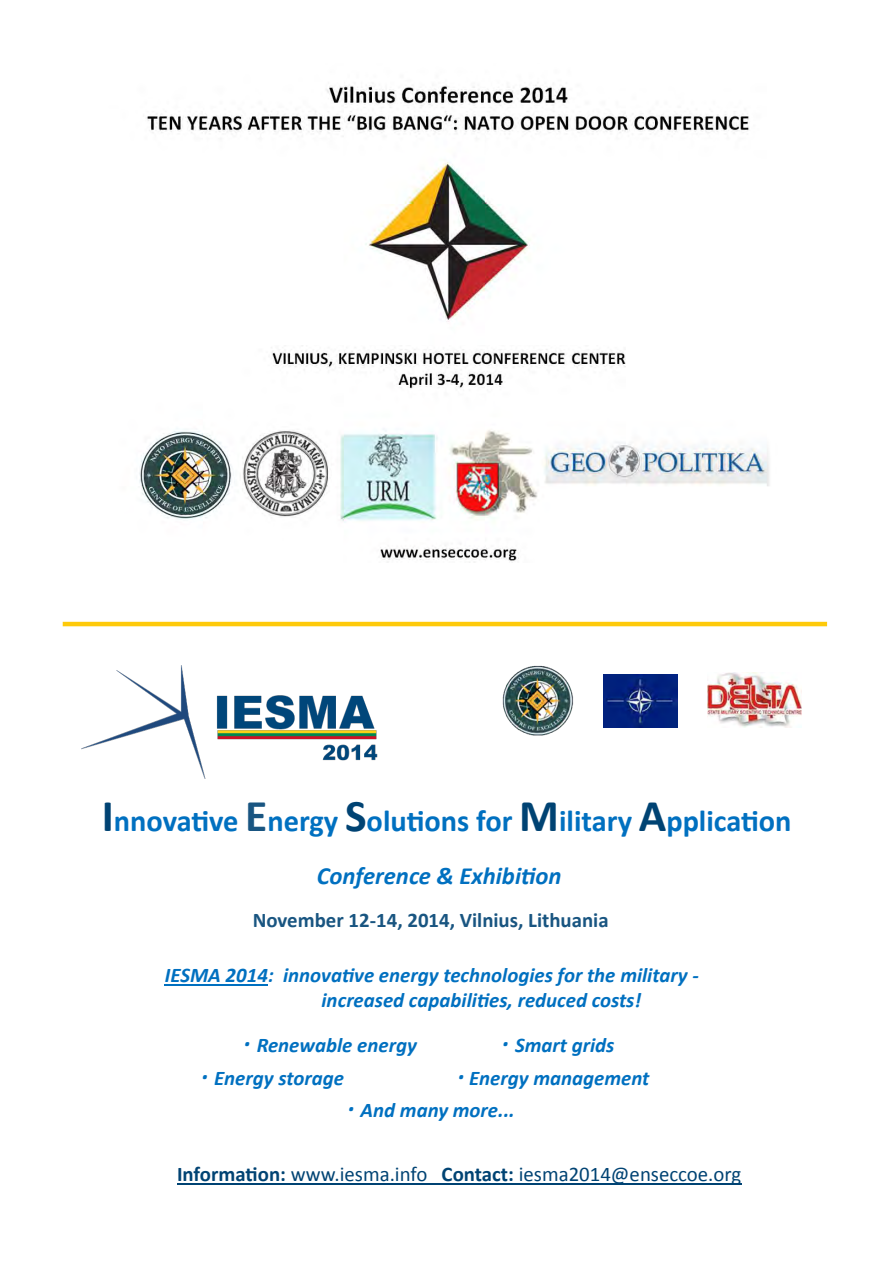
<style>
.page{position:relative;width:893px;height:1263px;background:#fff}
.page>*{position:absolute;margin:0;border:0;box-sizing:border-box;transform-origin:0 0}
.t1{font:700 30.45px "Calibri";color:#0070c0}
.t2{font:italic 700 24.75px "Calibri";color:#0070c0}
.t3{font:italic 700 20.85px/25.5px "Calibri";color:#0070c0}
.t4{font:20.85px "Calibri";color:#004373}
.t5{font:700 20.85px "Calibri";color:#195581}
.s1{font-size:45.6px;color:#004373}
.s2{font-size:45.6px;color:#195581}
.s3{font-size:26.55px}
.s4{font-weight:700}
</style>
<div class="page">
<hr style="left:177px;top:1184px;width:565px;height:1px;background:#004373">
<img style="left:503px;top:665px;width:70px;height:71px">
<hr style="left:165px;top:984px;width:103px;height:2px;background:#0070c0">
<img style="left:603px;top:674px;width:74px;height:53px">
<img style="left:82px;top:666px;width:296px;height:112px">
<img style="left:708px;top:673px;width:94px;height:54px">
<img style="left:139px;top:85px;width:630px;height:476px">
<hr style="left:63px;top:622px;width:764px;height:4px;background:#feca0a">
<p class="t1" style="left:102px;top:801px;width:691px"><span class="s1">I</span>nnovative <span class="s2">E</span>nergy <span class="s1">S</span>olutions for <span class="s1">M</span>ilitary <span class="s1">A</span>pplication</p>
<p class="t2" style="left:317px;top:860px;width:246px">Conference &amp; Exhibition</p>
<p class="t5" style="left:253px;top:907px;width:358px">November 12-14, 2014, Vilnius, Lithuania</p>
<p class="t3" style="left:321px;top:962px;width:379px;text-indent:-157px">IESMA 2014: innovative energy technologies for the military - increased capabilities, reduced costs!</p>
<p class="t3" style="left:244px;top:1033px;width:175px"><span class="s3">·</span> Renewable energy</p>
<p class="t3" style="left:502px;top:1033px;width:114px"><span class="s3">·</span> Smart grids</p>
<p class="t3" style="left:201px;top:1065px;width:144px"><span class="s3">·</span> Energy storage</p>
<p class="t3" style="left:347px;top:1062px;width:304px;line-height:32.4px;text-indent:110px"><span class="s3">·</span> Energy management <span class="s3">·</span> And many more...</p>
<p class="t4" style="left:177px;top:1161px;width:566px"><span class="s4">Information:</span> www.iesma.info <span class="s4">Contact:</span> iesma2014@enseccoe.org</p>
</div>
